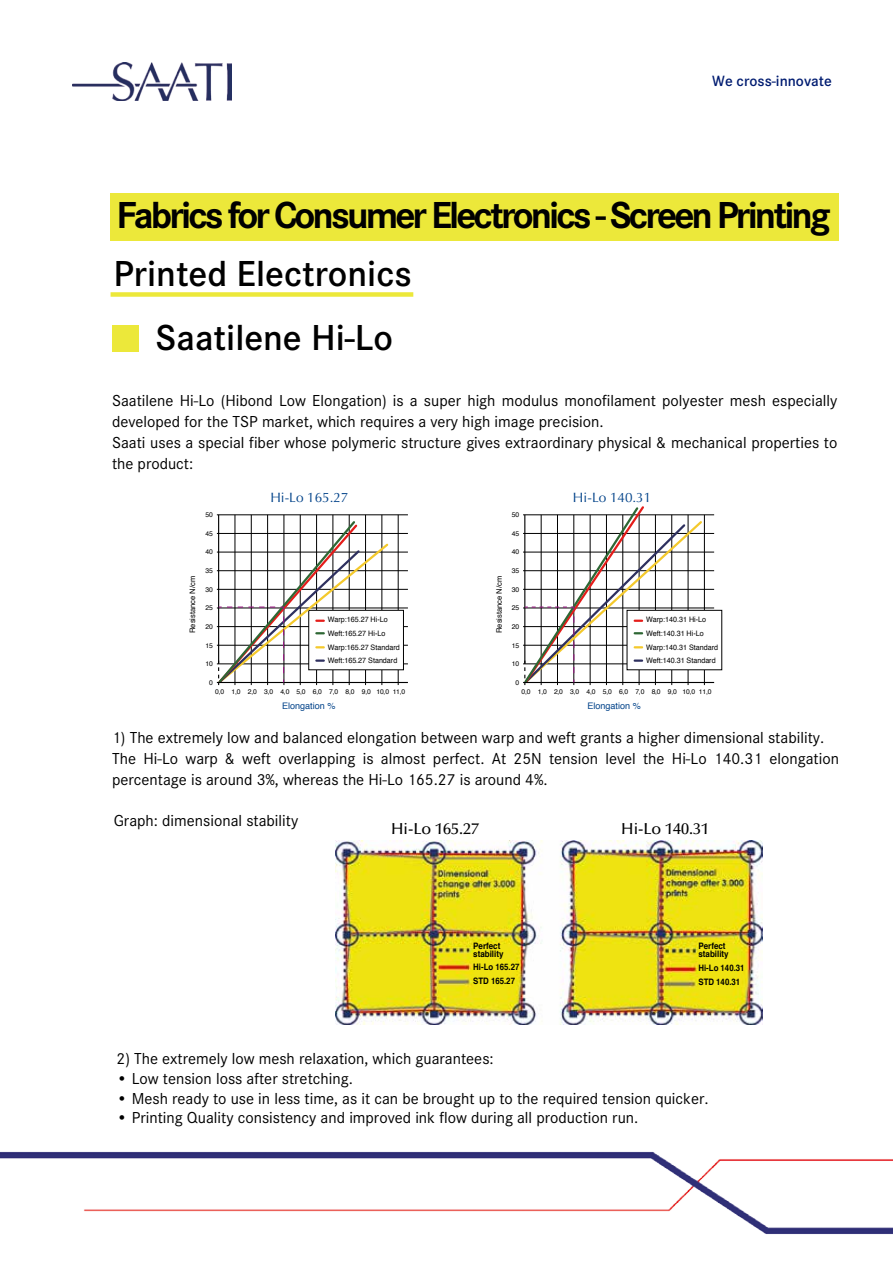
<style>
.page{position:relative;width:893px;height:1263px;background:#fff}
.page>*{position:absolute;margin:0;border:0;box-sizing:border-box;transform-origin:0 0}
.t1{font:700 39px "Corporate S";letter-spacing:-.075em;color:#000}
.t2{font:600 37.5px "Corporate S";color:#000}
.t3{font:16.5px/21px "Corporate S";color:#000}
.t4{font:500 15.9px "Optima LT Std";color:#000}
.t5{font:600 15.45px "Corporate S";color:#001c71}
.t6{font:13.5px "Optima LT Std";letter-spacing:-.005em;color:#004289}
.t7{font:9px "Helvetica";color:#004289}
.t8{font:700 8.85px/14.2px "Helvetica";color:#000;scale:.88 1}
.t9{font:700 8.85px/8.9px "Helvetica";color:#000;scale:.9 1}
.t10{font:7.5px/13.8px "Helvetica";color:#000;scale:.95 1}
.t11{font:7.5px "Helvetica";color:#000}
.t12{font:6.75px "Helvetica";color:#000}
</style>
<div class="page">
<img style="left:72px;top:62px;width:159px;height:38px">
<img style="left:0;top:1151px;width:893px;height:83px">
<div style="left:111px;top:193px;width:728px;height:48px;background:#ece83a"></div>
<div style="left:111px;top:292px;width:302px;height:5px;background:#ece83a"></div>
<hr style="left:217px;top:515px;width:191px;height:1px;background:#000">
<hr style="left:217px;top:533px;width:191px;height:1px;background:#000">
<hr style="left:217px;top:552px;width:191px;height:1px;background:#000">
<hr style="left:217px;top:570px;width:191px;height:1px;background:#000">
<hr style="left:217px;top:589px;width:191px;height:1px;background:#000">
<hr style="left:217px;top:608px;width:191px;height:1px;background:#000">
<hr style="left:217px;top:626px;width:191px;height:1px;background:#000">
<hr style="left:217px;top:645px;width:191px;height:1px;background:#000">
<hr style="left:217px;top:664px;width:191px;height:1px;background:#000">
<hr style="left:398px;top:515px;width:1px;height:170px;background:#000">
<hr style="left:382px;top:515px;width:1px;height:170px;background:#000">
<hr style="left:365px;top:515px;width:1px;height:170px;background:#000">
<hr style="left:349px;top:515px;width:1px;height:170px;background:#000">
<hr style="left:333px;top:515px;width:1px;height:170px;background:#000">
<hr style="left:316px;top:515px;width:1px;height:170px;background:#000">
<hr style="left:300px;top:515px;width:1px;height:170px;background:#000">
<hr style="left:284px;top:515px;width:1px;height:170px;background:#000">
<hr style="left:267px;top:515px;width:1px;height:170px;background:#000">
<hr style="left:251px;top:515px;width:1px;height:170px;background:#000">
<hr style="left:235px;top:515px;width:1px;height:170px;background:#000">
<div style="left:309px;top:610px;width:94px;height:60px;background:#fff"></div>
<div style="left:308px;top:610px;width:96px;height:60px;border:1px solid #000"></div>
<hr style="left:217px;top:682px;width:191px;height:1px;background:#000">
<hr style="left:218px;top:515px;width:1px;height:149px;background:#000">
<hr style="left:523px;top:515px;width:191px;height:1px;background:#000">
<hr style="left:523px;top:533px;width:191px;height:1px;background:#000">
<hr style="left:523px;top:552px;width:191px;height:1px;background:#000">
<hr style="left:523px;top:570px;width:191px;height:1px;background:#000">
<hr style="left:523px;top:589px;width:191px;height:1px;background:#000">
<hr style="left:523px;top:608px;width:191px;height:1px;background:#000">
<hr style="left:704px;top:515px;width:1px;height:170px;background:#000">
<hr style="left:523px;top:682px;width:191px;height:1px;background:#000">
<svg style="left:217px;top:519px;width:173px;height:166px"></svg>
<div style="left:627px;top:610px;width:95px;height:60px;background:#fff"></div>
<svg style="left:523px;top:506px;width:181px;height:179px"></svg>
<img style="left:336px;top:841px;width:427px;height:184px">
<div style="left:112px;top:325px;width:27px;height:27px;background:#ece83a"></div>
<p class="t5" style="left:712px;top:72px;width:121px">We cross-innovate</p>
<h1 class="t1" style="left:117px;top:193px;width:716px">Fabrics for Consumer Electronics - Screen Printing</h1>
<h2 class="t2" style="left:113px;top:252px;width:300px">Printed Electronics</h2>
<h2 class="t2" style="left:156px;top:317px;width:239px">Saatilene Hi-Lo</h2>
<p class="t3" style="left:112px;top:390px;width:727px">Saatilene Hi-Lo (Hibond Low Elongation) is a super high modulus monofilament polyester mesh especially developed for the TSP market, which requires a very high image precision.<br>Saati uses a special fiber whose polymeric structure gives extraordinary physical &amp; mechanical properties to the product:</p>
<p class="t11" style="left:187px;top:633px;width:58px;rotate:-90deg">Resistance N/cm</p>
<p class="t12" style="left:205px;top:509px;width:9px">50</p>
<p class="t12" style="left:205px;top:528px;width:9px">45</p>
<p class="t12" style="left:205px;top:547px;width:9px">40</p>
<p class="t12" style="left:205px;top:565px;width:9px">35</p>
<p class="t12" style="left:205px;top:584px;width:9px">30</p>
<p class="t12" style="left:205px;top:603px;width:9px">25</p>
<p class="t12" style="left:205px;top:621px;width:9px">20</p>
<p class="t12" style="left:205px;top:640px;width:9px">15</p>
<p class="t12" style="left:205px;top:659px;width:9px">10</p>
<p class="t12" style="left:209px;top:677px;width:5px">0</p>
<p class="t6" style="left:271px;top:489px;width:79px">Hi-Lo 165.27</p>
<p class="t10" style="left:328px;top:612px;width:77px">Warp:165.27 Hi-Lo<br>Weft:165.27 Hi-Lo<br>Warp:165.27 Standard<br>Weft:165.27 Standard</p>
<p class="t12" style="left:215px;top:686px;width:192px">0,0 1,0 2,0 3,0 4,0 5,0 6,0 7,0 8,0 9,0 10,0 11,0</p>
<p class="t7" style="left:282px;top:699px;width:55px">Elongation %</p>
<p class="t11" style="left:493px;top:633px;width:58px;rotate:-90deg">Resistance N/cm</p>
<p class="t12" style="left:512px;top:509px;width:9px">50</p>
<p class="t12" style="left:512px;top:528px;width:9px">45</p>
<p class="t12" style="left:512px;top:547px;width:9px">40</p>
<p class="t12" style="left:512px;top:565px;width:9px">35</p>
<p class="t12" style="left:512px;top:584px;width:9px">30</p>
<p class="t12" style="left:512px;top:603px;width:9px">25</p>
<p class="t12" style="left:512px;top:621px;width:9px">20</p>
<p class="t12" style="left:512px;top:640px;width:9px">15</p>
<p class="t12" style="left:512px;top:659px;width:9px">10</p>
<p class="t12" style="left:515px;top:677px;width:5px">0</p>
<p class="t6" style="left:573px;top:489px;width:80px">Hi-Lo 140.31</p>
<p class="t10" style="left:646px;top:612px;width:77px">Warp:140.31 Hi-Lo<br>Weft:140.31 Hi-Lo<br>Warp:140.31 Standard<br>Weft:140.31 Standard</p>
<p class="t12" style="left:521px;top:686px;width:192px">0,0 1,0 2,0 3,0 4,0 5,0 6,0 7,0 8,0 9,0 10,0 11,0</p>
<p class="t7" style="left:587px;top:699px;width:55px">Elongation %</p>
<p class="t3" style="left:112px;top:727px;width:728px">1) The extremely low and balanced elongation between warp and weft grants a higher dimensional stability.<br>The Hi-Lo warp &amp; weft overlapping is almost perfect. At 25N tension level the Hi-Lo 140.31 elongation percentage is around 3%, whereas the Hi-Lo 165.27 is around 4%.</p>
<p class="t4" style="left:391px;top:820px;width:90px">Hi-Lo 165.27</p>
<p class="t4" style="left:621px;top:820px;width:90px">Hi-Lo 140.31</p>
<p class="t3" style="left:114px;top:810px;width:186px">Graph: dimensional stability</p>
<p class="t9" style="left:473px;top:941px;width:35px">Perfect stability</p>
<p class="t9" style="left:698px;top:941px;width:35px">Perfect stability</p>
<p class="t8" style="left:473px;top:960px;width:54px">Hi-Lo 165.27<br>STD 165.27</p>
<p class="t8" style="left:698px;top:961px;width:54px">Hi-Lo 140.31<br>STD 140.31</p>
<p class="t3" style="left:117px;top:1048px;width:379px">2) The extremely low mesh relaxation, which guarantees:</p>
<p class="t3" style="left:117px;top:1068px;width:238px">• Low tension loss after stretching.</p>
<p class="t3" style="left:117px;top:1088px;width:594px">• Mesh ready to use in less time, as it can be brought up to the required tension quicker.</p>
<p class="t3" style="left:117px;top:1107px;width:523px">• Printing Quality consistency and improved ink flow during all production run.</p>
</div>
